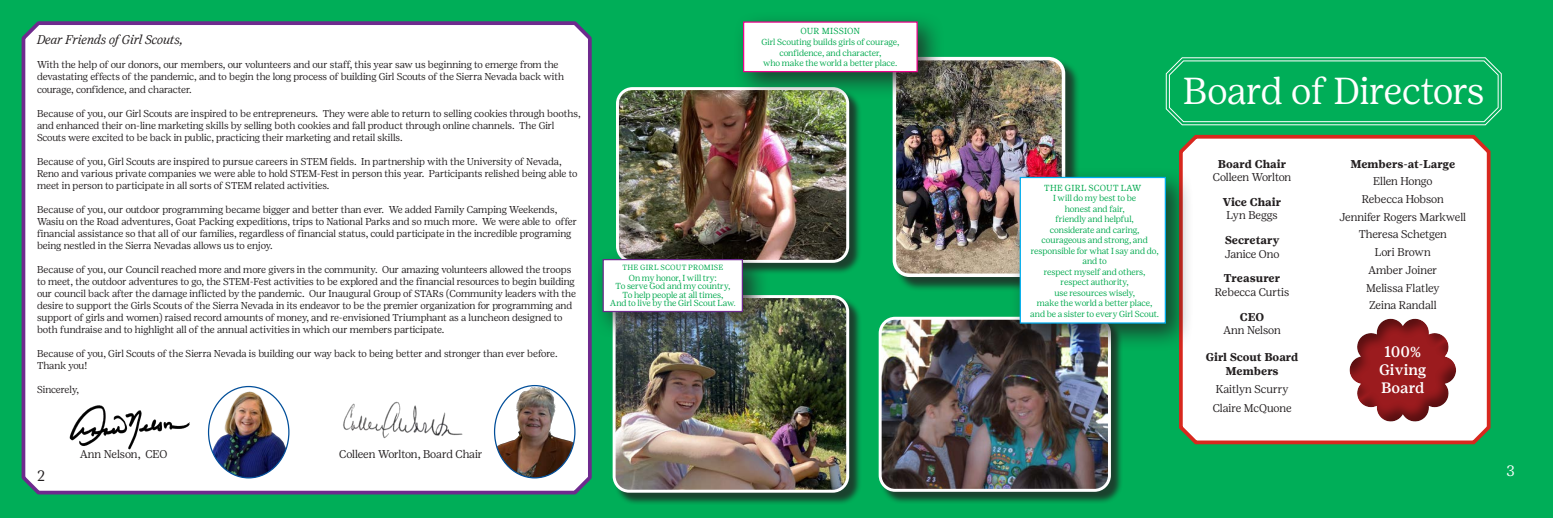
<style>
.page{position:relative;width:1553px;height:518px;background:#fff}
.page>*{position:absolute;margin:0;border:0;box-sizing:border-box;transform-origin:0 0}
.t1{font:300 37.5px "Girl Scout Display";color:#fff}
.t2{font:500 15px/18px "Girl Scout Text";color:#fff;text-align:center}
.t3{font:300 15px "Girl Scout Display";color:#fff}
.t4{font:300 15px "Girl Scout Display";color:#231f20}
.t5{font:italic 300 12.5px "Girl Scout Display";letter-spacing:-.005em;color:#231f20}
.t6{font:300 11.25px/17.8px "Girl Scout Display";color:#231f20}
.t7{font:700 11.25px/13.5px "Girl Scout Text";color:#231f20;text-align:center}
.t8{font:300 11.25px "Girl Scout Display";letter-spacing:-.02em;color:#231f20}
.t9{font:300 10px/12px "Girl Scout Display";color:#231f20}
.t10{font:300 8.75px/10.5px "Girl Scout Display";letter-spacing:-.005em;color:#00a94e;text-align:center}
.t11{font:8.75px "Girl Scout Text";letter-spacing:.02em;color:#00a94e}
.t12{font:7.5px "Girl Scout Text";letter-spacing:.025em;color:#00a94e}
.s1{font-size:7.38px}
</style>
<div class="page">
<div style="left:0;top:0;width:1552px;height:518px;background:#00ae58"></div>
<div style="left:1179px;top:134px;width:312px;height:311px;background:#fff"></div>
<div style="left:21px;top:21px;width:571px;height:474px;background:#fff"></div>
<img style="left:208px;top:388px;width:81px;height:89px">
<img style="left:68px;top:403px;width:124px;height:47px">
<img style="left:322px;top:385px;width:165px;height:67px">
<div style="left:618px;top:89px;width:243px;height:186px;background:#231f20;opacity:.75"></div>
<img style="left:618px;top:89px;width:229px;height:172px">
<div style="left:616px;top:87px;width:233px;height:176px;border:3px solid #fff;border-radius:15px"></div>
<div style="left:614px;top:296px;width:247px;height:208px;background:#231f20;opacity:.75"></div>
<img style="left:615px;top:298px;width:232px;height:193px">
<div style="left:612px;top:295px;width:237px;height:197px;border:3px solid #fff;border-radius:15px"></div>
<div style="left:880px;top:318px;width:243px;height:186px;background:#231f20;opacity:.75"></div>
<img style="left:880px;top:318px;width:229px;height:172px">
<div style="left:878px;top:316px;width:233px;height:175px;border:3px solid #fff;border-radius:15px"></div>
<div style="left:894px;top:59px;width:186px;height:232px;background:#231f20;opacity:.75"></div>
<img style="left:894px;top:59px;width:169px;height:216px">
<div style="left:892px;top:57px;width:173px;height:220px;border:3px solid #fff;border-radius:15px"></div>
<div style="left:592px;top:249px;width:178px;height:90px;background:#231f20;opacity:.75"></div>
<div style="left:602px;top:259px;width:141px;height:53px;background:#fff;border:1px solid #6e2a8e"></div>
<div style="left:1009px;top:167px;width:184px;height:184px;background:#231f20;opacity:.75"></div>
<div style="left:1019px;top:177px;width:147px;height:146px;background:#fff;border:1px solid #00aeef"></div>
<div style="left:733px;top:11px;width:212px;height:89px;background:#231f20;opacity:.75"></div>
<div style="left:743px;top:21px;width:174px;height:51px;background:#fff;border:1px solid #ed028c"></div>
<svg style="left:1165px;top:57px;width:337px;height:69px"></svg>
<div style="left:1169px;top:61px;width:329px;height:61px;border:1px solid #fff;border-radius:14px"></div>
<img style="left:494px;top:385px;width:81px;height:92px">
<div style="left:1347px;top:318px;width:109px;height:105px;background:#231f20;opacity:.5"></div>
<p class="t5" style="left:37px;top:33px;width:147px">Dear Friends of Girl Scouts,</p>
<p class="t9" style="left:37px;top:59px;width:528px">With the help of our donors, our members, our volunteers and our staff, this year saw us beginning to emerge from the devastating effects of the pandemic, and to begin the long process of building Girl Scouts of the Sierra Nevada back with courage, confidence, and character.</p>
<p class="t9" style="left:37px;top:107px;width:545px">Because of you, our Girl Scouts are inspired to be entrepreneurs. They were able to return to selling cookies through booths, and enhanced their on-line marketing skills by selling both cookies and fall product through online channels. The Girl<br>Scouts were excited to be back in public, practicing their marketing and retail skills.</p>
<p class="t9" style="left:37px;top:155px;width:542px">Because of you, Girl Scouts are inspired to pursue careers in STEM fields. In partnership with the University of Nevada,<br>Reno and various private companies we were able to hold STEM-Fest in person this year. Participants relished being able to meet in person to participate in all sorts of STEM related activities.</p>
<p class="t9" style="left:37px;top:203px;width:541px">Because of you, our outdoor programming became bigger and better than ever. We added Family Camping Weekends, Wasiu on the Road adventures, Goat Packing expeditions, trips to National Parks and so much more. We were able to offer financial assistance so that all of our families, regardless of financial status, could participate in the incredible programing being nestled in the Sierra Nevadas allows us to enjoy.</p>
<p class="t9" style="left:37px;top:263px;width:540px">Because of you, our Council reached more and more givers in the community. Our amazing volunteers allowed the troops to meet, the outdoor adventures to go, the STEM-Fest activities to be explored and the financial resources to begin building our council back after the damage inflicted by the pandemic. Our Inaugural Group of STARs (Community leaders with the desire to support the Girls Scouts of the Sierra Nevada in its endeavor to be the premier organization for programming and support of girls and women) raised record amounts of money, and re-envisioned Triumphant as a luncheon designed to both fundraise and to highlight all of the annual activities in which our members participate.</p>
<p class="t9" style="left:37px;top:347px;width:522px">Because of you, Girl Scouts of the Sierra Nevada is building our way back to being better and stronger than ever before.<br>Thank you!</p>
<p class="t9" style="left:37px;top:383px;width:43px">Sincerely,</p>
<h2 class="t4" style="left:37px;top:467px;width:10px">2</h2>
<p class="t6" style="left:80px;top:445px;width:89px">Ann Nelson, CEO</p>
<p class="t6" style="left:339px;top:445px;width:145px">Colleen Worlton, Board Chair</p>
<p class="t11" style="left:800px;top:26px;width:61px">OUR MISSION</p>
<p class="t10" style="left:761px;top:37px;width:139px">Girl Scouting builds girls of courage, confidence, and character,<br>who make the world a better place.</p>
<p class="t12" style="left:622px;top:263px;width:103px">THE GIRL SCOUT PROMISE</p>
<p class="t10" style="left:610px;top:274px;width:127px;line-height:8.2px">On my honor, I will try:<br>To serve God and my country,<br>To help people at all times,<br>And to live by the Girl Scout Law<span class="s1">.</span></p>
<p class="t11" style="left:1044px;top:182px;width:99px">THE GIRL SCOUT LAW</p>
<p class="t10" style="left:1030px;top:193px;width:130px">I will do my best to be<br>honest and fair,<br>friendly and helpful,<br>considerate and caring, courageous and strong, and responsible for what I say and do, and to<br>respect myself and others, respect authority,<br>use resources wisely,<br>make the world a better place, and be a sister to every Girl Scout.</p>
<h1 class="t1" style="left:1183px;top:69px;width:303px">Board of Directors</h1>
<p class="t7" style="left:1218px;top:157px;width:70px">Board Chair</p>
<p class="t8" style="left:1212px;top:170px;width:80px">Colleen Worlton</p>
<p class="t7" style="left:1222px;top:195px;width:60px">Vice Chair</p>
<p class="t6" style="left:1226px;top:206px;width:52px">Lyn Beggs</p>
<p class="t7" style="left:1224px;top:233px;width:56px">Secretary</p>
<p class="t6" style="left:1224px;top:245px;width:56px">Janice Ono</p>
<p class="t7" style="left:1224px;top:271px;width:58px">Treasurer</p>
<p class="t6" style="left:1215px;top:283px;width:76px">Rebecca Curtis</p>
<p class="t7" style="left:1240px;top:310px;width:26px">CEO</p>
<p class="t6" style="left:1223px;top:321px;width:59px">Ann Nelson</p>
<p class="t7" style="left:1205px;top:350px;width:94px">Girl Scout Board<br>Members</p>
<p class="t6" style="left:1212px;top:380px;width:80px;line-height:18.8px">Kaitlyn Scurry<br>Claire McQuone</p>
<p class="t7" style="left:1350px;top:157px;width:106px">Members-at-Large</p>
<p class="t6" style="left:1339px;top:172px;width:128px;text-align:center">Ellen Hongo<br>Rebecca Hobson<br>Jennifer Rogers Markwell<br>Theresa Schetgen<br>Lori Brown<br>Amber Joiner<br>Melissa Flatley<br>Zeina Randall</p>
<h2 class="t2" style="left:1379px;top:342px;width:49px">100%<br>Giving<br>Board</h2>
<h2 class="t3" style="left:1506px;top:462px;width:10px">3</h2>
</div>
